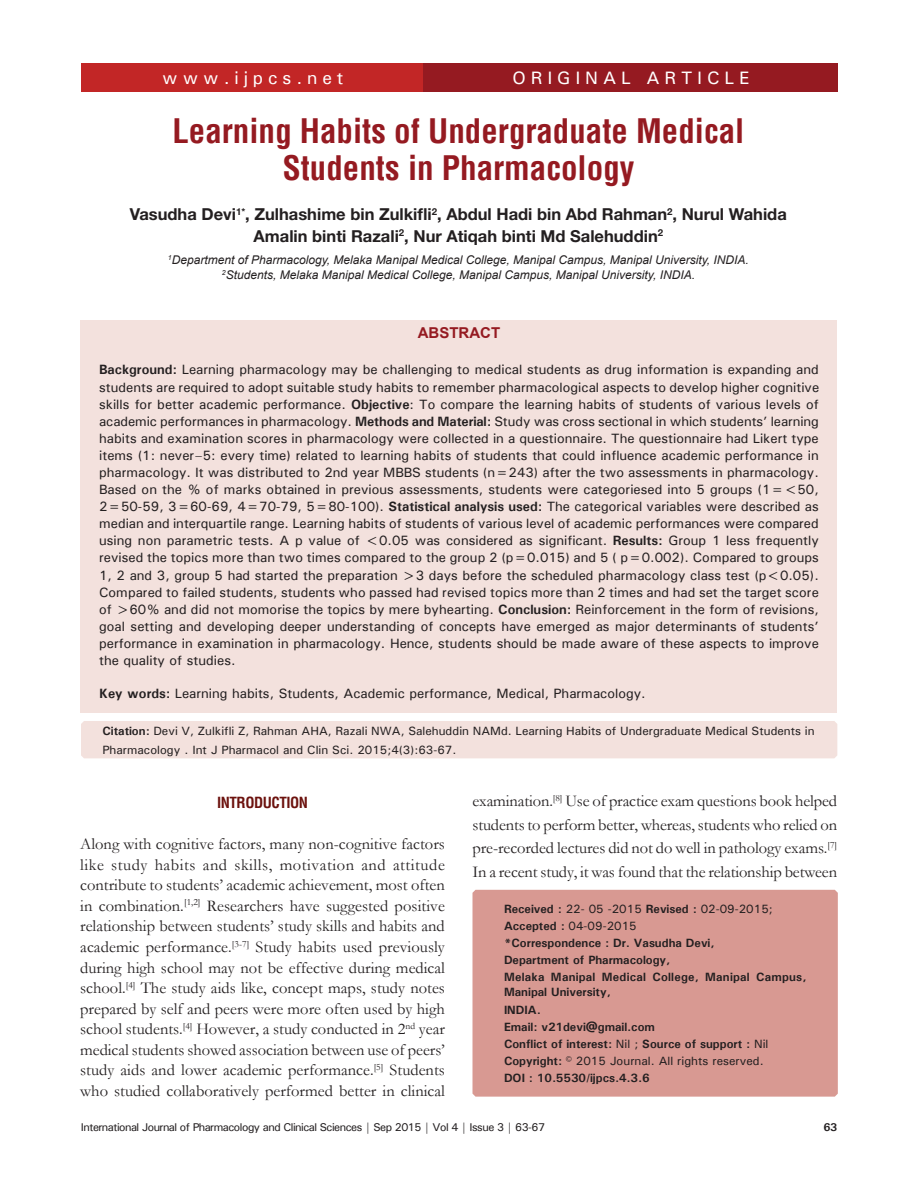
<style>
.page{position:relative;width:918px;height:1188px;background:#fff}
.page>*{position:absolute;margin:0;border:0;box-sizing:border-box;transform-origin:0 0}
.AT{font:700 condensed 33px/37.5px "Helvetica";color:#951a21;text-align:center}
.AH{font:500 18px "Univers";letter-spacing:.27em;color:#fff}
.TX{font:16.5px/20.5px "Garamond";color:#231f20;text-align:justify}
.AU{font:700 16.5px/21.6px "Helvetica Neue LT Std";color:#231f20;text-align:center}
.t1{font:700 condensed 15px "Helvetica CE";letter-spacing:-.03em;color:#6c120e}
.ABSH{font:700 15px "Arial";color:#951a21}
.ABS{font:500 13.5px/17.1px "Univers";color:#231f20;text-align:justify}
.KWD{font:500 13.5px "Univers";color:#231f20}
.Citation{font:500 12px/19.8px "Univers";color:#231f20}
.AFF{font:italic 12px "Arial";color:#231f20}
.Citation-2{font:700 12px "Univers";color:#231f20}
.Citation-3{font:700 12px/15px "Univers";letter-spacing:.02em;color:#231f20}
.RF{font:500 11.25px "Univers";letter-spacing:-.045em;color:#231f20}
.RF-2{font:700 11.25px "Univers";color:#231f20}
.s1{font-weight:700}
.s2{font-weight:500}
</style>
<div class="page">
<div style="left:80px;top:320px;width:757px;height:393px;background:#f3e1dd"></div>
<div style="left:81px;top:721px;width:756px;height:37px;background:#f3e1dd"></div>
<div style="left:472px;top:890px;width:366px;height:207px;background:#d89992"></div>
<div style="left:82px;top:64px;width:342px;height:28px;background:#c22626"></div>
<div style="left:424px;top:64px;width:414px;height:28px;background:#951a21"></div>
<p class="AH" style="left:162px;top:67px;width:183px">www.ijpcs.net</p>
<p class="AH" style="left:513px;top:67px;width:238px">ORIGINAL ARTICLE</p>
<p class="AT" style="left:172px;top:112px;width:573px">Learning Habits of Undergraduate Medical<br>Students in Pharmacology</p>
<p class="AU" style="left:130px;top:203px;width:658px">Vasudha Devi<sup>1*</sup>, Zulhashime bin Zulkifli<sup>2</sup>, Abdul Hadi bin Abd Rahman<sup>2</sup>, Nurul Wahida<br>Amalin binti Razali<sup>2</sup>, Nur Atiqah binti Md Salehuddin<sup>2</sup></p>
<p class="AFF" style="left:168px;top:252px;width:583px"><sup>1</sup>Department of Pharmacology, Melaka Manipal Medical College, Manipal Campus, Manipal University, INDIA.</p>
<p class="AFF" style="left:222px;top:267px;width:475px"><sup>2</sup>Students, Melaka Manipal Medical College, Manipal Campus, Manipal University, INDIA.</p>
<p class="ABSH" style="left:418px;top:323px;width:84px">ABSTRACT</p>
<p class="ABS" style="left:99px;top:361px;width:722px"><span class="s1">Background:</span> Learning pharmacology may be challenging to medical students as drug information is expanding and students are required to adopt suitable study habits to remember pharmacological aspects to develop higher cognitive skills for better academic performance. <span class="s1">Objective</span>: To compare the learning habits of students of various levels of academic performances in pharmacology. <span class="s1">Methods and Material:</span> Study was cross sectional in which students’ learning habits and examination scores in pharmacology were collected in a questionnaire. The questionnaire had Likert type items (1: never–5: every time) related to learning habits of students that could influence academic performance in pharmacology. It was distributed to 2nd year MBBS students (n=243) after the two assessments in pharmacology.<br>Based on the % of marks obtained in previous assessments, students were categoriesed into 5 groups (1=&lt;50, 2=50-59, 3=60-69, 4=70-79, 5=80-100). <span class="s1">Statistical analysis used:</span> The categorical variables were described as median and interquartile range. Learning habits of students of various level of academic performances were compared using non parametric tests. A p value of &lt;0.05 was considered as significant. <span class="s1">Results:</span> Group 1 less frequently revised the topics more than two times compared to the group 2 (p=0.015) and 5 ( p=0.002). Compared to groups 1, 2 and 3, group 5 had started the preparation &gt;3 days before the scheduled pharmacology class test (p&lt;0.05).<br>Compared to failed students, students who passed had revised topics more than 2 times and had set the target score of &gt;60% and did not momorise the topics by mere byhearting. <span class="s1">Conclusion:</span> Reinforcement in the form of revisions, goal setting and developing deeper understanding of concepts have emerged as major determinants of students’ performance in examination in pharmacology. Hence, students should be made aware of these aspects to improve the quality of studies.</p>
<p class="KWD" style="left:99px;top:685px;width:548px"><span class="s1">Key words:</span> Learning habits, Students, Academic performance, Medical, Pharmacology.</p>
<p class="Citation" style="left:103px;top:720px;width:714px"><span class="s1">Citation:</span> Devi V, Zulkifli Z, Rahman AHA, Razali NWA, Salehuddin NAMd. Learning Habits of Undergraduate Medical Students in<br>Pharmacology . Int J Pharmacol and Clin Sci. 2015;4(3):63-67.</p>
<h1 class="t1" style="left:217px;top:793px;width:92px">INTRODUCTION</h1>
<p class="TX" style="left:80px;top:833px;width:366px">Along with cognitive factors, many non-cognitive factors like study habits and skills, motivation and attitude contribute to students’ academic achievement, most often in combination.<sup>[1,2]</sup> Researchers have suggested positive relationship between students’ study skills and habits and academic performance.<sup>[3-7]</sup> Study habits used previously during high school may not be effective during medical school.<sup>[4]</sup> The study aids like, concept maps, study notes prepared by self and peers were more often used by high school students.<sup>[4]</sup> However, a study conducted in 2<sup>nd</sup> year medical students showed association between use of peers’ study aids and lower academic performance.<sup>[5]</sup> Students who studied collaboratively performed better in clinical</p>
<p class="TX" style="left:472px;top:789px;width:366px;line-height:23.4px">examination.<sup>[8]</sup> Use of practice exam questions book helped students to perform better, whereas, students who relied on pre-recorded lectures did not do well in pathology exams.<sup>[7] </sup>In a recent study, it was found that the relationship between</p>
<p class="Citation" style="left:504px;top:899px;width:270px"><span class="s1">Received :</span> 22- 05 -2015 <span class="s1">Revised :</span> 02-09-2015;</p>
<p class="Citation" style="left:504px;top:916px;width:134px"><span class="s1">Accepted :</span> 04-09-2015</p>
<p class="Citation-2" style="left:504px;top:936px;width:212px">*Correspondence : Dr. Vasudha Devi,</p>
<p class="Citation-2" style="left:504px;top:953px;width:168px">Department of Pharmacology,</p>
<p class="Citation-3" style="left:504px;top:970px;width:304px">Melaka Manipal Medical College, Manipal Campus,<br>Manipal University,</p>
<p class="Citation-2" style="left:504px;top:1002px;width:38px">INDIA.</p>
<p class="Citation-2" style="left:504px;top:1019px;width:152px">Email: v21devi@gmail.com</p>
<p class="Citation-2" style="left:504px;top:1036px;width:266px">Conflict of interest: <span class="s2">Nil ;</span> Source of support : <span class="s2">Nil</span></p>
<p class="Citation" style="left:504px;top:1051px;width:261px"><span class="s1">Copyright:</span> © 2015 Journal. All rights reserved.</p>
<p class="Citation-2" style="left:504px;top:1070px;width:147px">DOI : 10.5530/ijpcs.4.3.6</p>
<p class="RF" style="left:81px;top:1120px;width:466px">International Journal of Pharmacology and Clinical Sciences | Sep 2015 | Vol 4 | Issue 3 | 63-67</p>
<p class="RF-2" style="left:824px;top:1120px;width:15px">63</p>
</div>
